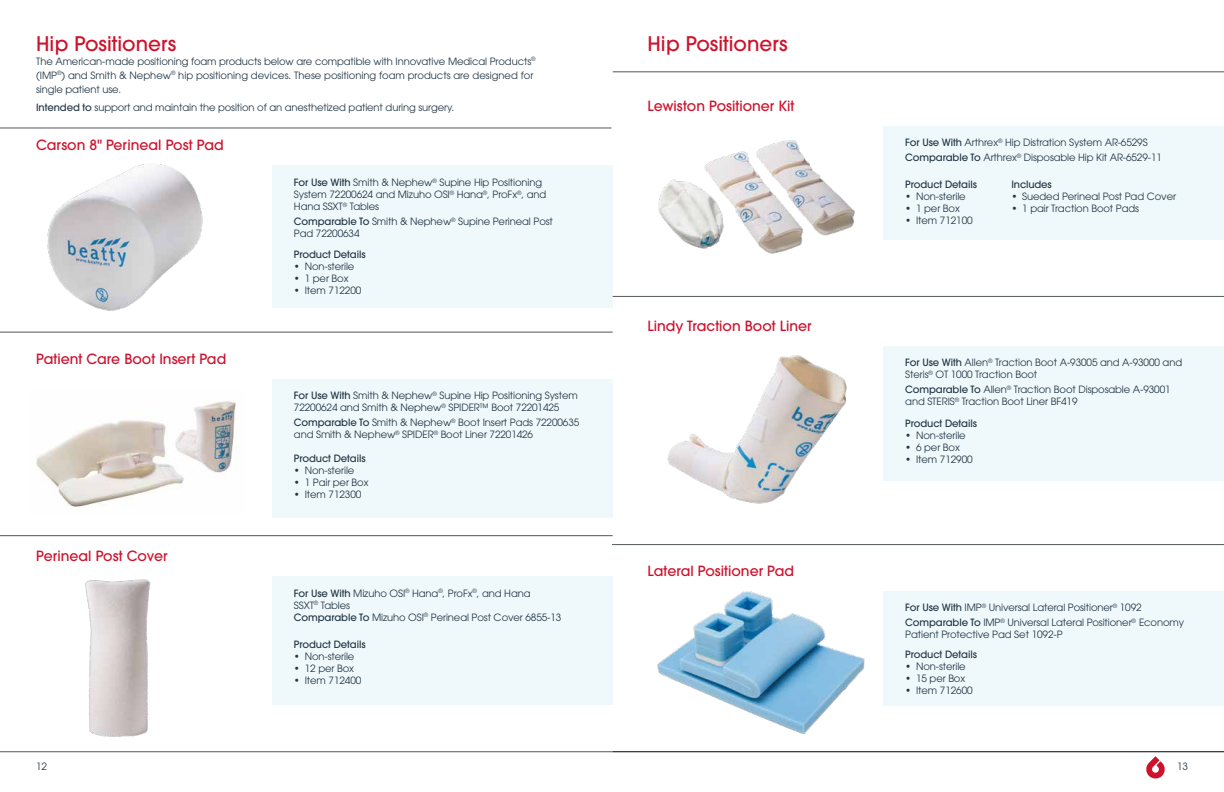
<style>
.page{position:relative;width:1224px;height:792px;background:#fff}
.page>*{position:absolute;margin:0;border:0;box-sizing:border-box;transform-origin:0 0}
.t1{font:500 20px "ITC Avant Garde Pro";color:#cd122d}
.t2{font:500 14px "ITC Avant Garde Pro";color:#cd122d}
.t3{font:10px/12px "ITC Avant Garde Pro";letter-spacing:-.01em;color:#243746}
.t4{font:500 10px "ITC Avant Garde Pro";letter-spacing:-.01em;color:#243746}
.s1{font-weight:500}
</style>
<div class="page">
<svg style="left:1146px;top:756px;width:19px;height:23px"></svg>
<div style="left:272px;top:166px;width:341px;height:142px;background:#eff9fb"></div>
<div style="left:272px;top:379px;width:341px;height:139px;background:#eff9fb"></div>
<div style="left:272px;top:576px;width:341px;height:129px;background:#eff9fb"></div>
<hr style="left:0;top:128px;width:612px;height:1px;background:#52575a">
<hr style="left:0;top:332px;width:613px;height:1px;background:#52575a">
<hr style="left:0;top:535px;width:613px;height:1px;background:#52575a">
<hr style="left:0;top:752px;width:613px;height:1px;background:#52575a">
<img style="left:47px;top:164px;width:156px;height:147px">
<img style="left:36px;top:401px;width:201px;height:106px">
<img style="left:85px;top:579px;width:66px;height:158px">
<hr style="left:613px;top:752px;width:611px;height:1px;background:#000">
<div style="left:883px;top:126px;width:341px;height:113px;background:#eff9fb"></div>
<div style="left:883px;top:346px;width:341px;height:134px;background:#eff9fb"></div>
<div style="left:883px;top:591px;width:341px;height:115px;background:#eff9fb"></div>
<hr style="left:613px;top:72px;width:611px;height:1px;background:#52575a">
<hr style="left:613px;top:296px;width:611px;height:1px;background:#52575a">
<hr style="left:612px;top:544px;width:612px;height:1px;background:#52575a">
<img style="left:658px;top:140px;width:197px;height:114px">
<img style="left:667px;top:355px;width:180px;height:149px">
<img style="left:657px;top:592px;width:208px;height:142px">
<h1 class="t1" style="left:36px;top:31px;width:142px">Hip Positioners</h1>
<p class="t3" style="left:36px;top:54px;width:501px;line-height:14px">The American-made positioning foam products below are compatible with Innovative Medical Products<sup>® </sup>(IMP<sup>®</sup>) and Smith &amp; Nephew<sup>®</sup> hip positioning devices. These positioning foam products are designed for single patient use.</p>
<p class="t3" style="left:36px;top:101px;width:419px"><span class="s1">Intended to</span> support and maintain the position of an anesthetized patient during surgery.</p>
<h2 class="t2" style="left:36px;top:136px;width:189px">Carson 8" Perineal Post Pad</h2>
<p class="t3" style="left:294px;top:176px;width:254px"><span class="s1">For Use With</span> Smith &amp; Nephew<sup>®</sup> Supine Hip Positioning<br>System 72200624 and Mizuho OSI<sup>®</sup> Hana<sup>®</sup>, ProFx<sup>®</sup>, and<br>Hana SSXT<sup>®</sup> Tables</p>
<p class="t3" style="left:294px;top:215px;width:260px"><span class="s1">Comparable To</span> Smith &amp; Nephew<sup>®</sup> Supine Perineal Post<br>Pad 72200634</p>
<h2 class="t2" style="left:36px;top:350px;width:192px">Patient Care Boot Insert Pad</h2>
<h2 class="t2" style="left:36px;top:547px;width:133px">Perineal Post Cover</h2>
<p class="t4" style="left:294px;top:248px;width:73px">Product Details</p>
<p class="t3" style="left:294px;top:261px;width:62px">• Non-sterile</p>
<p class="t3" style="left:294px;top:273px;width:56px">• 1 per Box</p>
<p class="t3" style="left:294px;top:285px;width:69px">• Item 712200</p>
<p class="t3" style="left:294px;top:390px;width:285px"><span class="s1">For Use With</span> Smith &amp; Nephew<sup>®</sup> Supine Hip Positioning System<br>72200624 and Smith &amp; Nephew<sup>®</sup> SPIDER™ Boot 72201425</p>
<p class="t3" style="left:294px;top:417px;width:287px"><span class="s1">Comparable To</span> Smith &amp; Nephew<sup>®</sup> Boot Insert Pads 72200635 and Smith &amp; Nephew<sup>®</sup> SPIDER<sup>®</sup> Boot Liner 72201426</p>
<p class="t4" style="left:294px;top:452px;width:73px">Product Details</p>
<p class="t3" style="left:294px;top:464px;width:62px">• Non-sterile</p>
<p class="t3" style="left:294px;top:476px;width:76px">• 1 Pair per Box</p>
<p class="t3" style="left:294px;top:488px;width:69px">• Item 712300</p>
<p class="t3" style="left:294px;top:587px;width:269px"><span class="s1">For Use With</span> Mizuho OSI<sup>®</sup> Hana<sup>®</sup>, ProFx<sup>®</sup>, and Hana<br>SSXT<sup>®</sup> Tables<br><span class="s1">Comparable To</span> Mizuho OSI<sup>®</sup> Perineal Post Cover 6855-13</p>
<p class="t4" style="left:294px;top:638px;width:73px">Product Details</p>
<p class="t3" style="left:294px;top:650px;width:62px">• Non-sterile</p>
<p class="t3" style="left:294px;top:662px;width:61px">• 12 per Box</p>
<p class="t3" style="left:294px;top:674px;width:69px">• Item 712400</p>
<h1 class="t1" style="left:648px;top:31px;width:142px">Hip Positioners</h1>
<h2 class="t2" style="left:648px;top:97px;width:148px">Lewiston Positioner Kit</h2>
<h2 class="t2" style="left:648px;top:317px;width:166px">Lindy Traction Boot Liner</h2>
<h2 class="t2" style="left:648px;top:562px;width:148px">Lateral Positioner Pad</h2>
<p class="t3" style="left:905px;top:135px;width:258px;line-height:15px"><span class="s1">For Use With</span> Arthrex<sup>®</sup> Hip Distration System AR-6529S<br><span class="s1">Comparable To</span> Arthrex<sup>®</sup> Disposable Hip Kit AR-6529-11</p>
<p class="t4" style="left:905px;top:177px;width:73px">Product Details</p>
<p class="t3" style="left:905px;top:190px;width:62px">• Non-sterile</p>
<p class="t3" style="left:905px;top:202px;width:56px">• 1 per Box</p>
<p class="t3" style="left:905px;top:214px;width:69px">• Item 712100</p>
<p class="t4" style="left:1011px;top:177px;width:42px">Includes</p>
<p class="t3" style="left:1011px;top:190px;width:166px">• Sueded Perineal Post Pad Cover</p>
<p class="t3" style="left:1011px;top:202px;width:129px">• 1 pair Traction Boot Pads</p>
<p class="t3" style="left:905px;top:356px;width:278px"><span class="s1">For Use With</span> Allen<sup>®</sup> Traction Boot A-93005 and A-93000 and<br>Steris<sup>®</sup> OT 1000 Traction Boot</p>
<p class="t3" style="left:905px;top:383px;width:267px"><span class="s1">Comparable To</span> Allen<sup>®</sup> Traction Boot Disposable A-93001 and STERIS<sup>®</sup> Traction Boot Liner BF419</p>
<p class="t4" style="left:905px;top:417px;width:73px">Product Details</p>
<p class="t3" style="left:905px;top:429px;width:62px">• Non-sterile</p>
<p class="t3" style="left:905px;top:441px;width:56px">• 6 per Box</p>
<p class="t3" style="left:905px;top:453px;width:69px">• Item 712900</p>
<p class="t3" style="left:905px;top:600px;width:280px;line-height:15px"><span class="s1">For Use With</span> IMP<sup>®</sup> Universal Lateral Positioner<sup>®</sup> 1092<br><span class="s1">Comparable To</span> IMP<sup>®</sup> Universal Lateral Positioner<sup>®</sup> Economy</p>
<p class="t3" style="left:905px;top:628px;width:159px">Patient Protective Pad Set 1092-P</p>
<p class="t4" style="left:905px;top:648px;width:73px">Product Details</p>
<p class="t3" style="left:905px;top:660px;width:62px">• Non-sterile</p>
<p class="t3" style="left:905px;top:672px;width:61px">• 15 per Box</p>
<p class="t3" style="left:905px;top:684px;width:69px">• Item 712600</p>
<p class="t3" style="left:36px;top:760px;width:12px">12</p>
<p class="t3" style="left:1177px;top:760px;width:12px">13</p>
</div>
